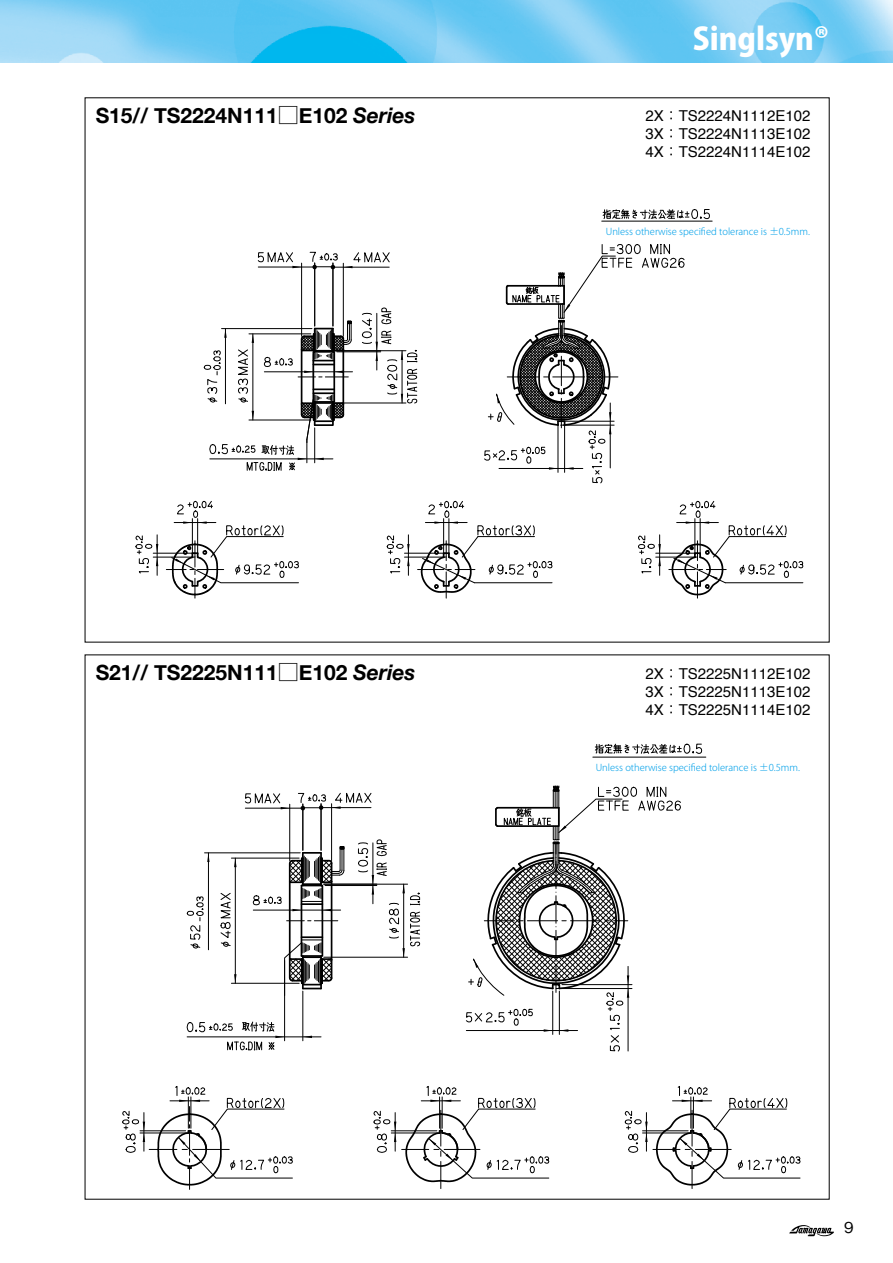
<style>
.page{position:relative;width:893px;height:1263px;background:#fff}
.page>*{position:absolute;margin:0;border:0;box-sizing:border-box;transform-origin:0 0}
.t1{font:800 30.45px "Koz Go Pro";color:#fff}
.t2{font:700 21px "Helvetica Neue";color:#000}
.t3{font:15px/18px "Helvetica";color:#000;text-align:justify}
.t4{font:500 15px "Gothic BBB Pro";color:#000}
.t5{font:300 9.45px "Koz Go Pro";color:#00a0e9}
.s1{font-family:"Gothic BBB Pro";font-weight:500}
.s2{font-style:italic;font-size:21.45px}
</style>
<div class="page">
<img style="left:0;top:0;width:893px;height:63px">
<svg style="left:789px;top:1225px;width:45px;height:11px"></svg>
<svg style="left:287px;top:920px;width:51px;height:1px"></svg>
<hr style="left:391px;top:1132px;width:47px;height:1px;background:#000">
<hr style="left:391px;top:1130px;width:46px;height:1px;background:#000">
<svg style="left:373px;top:1110px;width:23px;height:43px"></svg>
<hr style="left:301px;top:936px;width:21px;height:2px;background:#000">
<div style="left:301px;top:885px;width:22px;height:72px;border:2px solid #000"></div>
<svg style="left:624px;top:1086px;width:177px;height:102px"></svg>
<svg style="left:402px;top:1086px;width:148px;height:102px"></svg>
<svg style="left:122px;top:1086px;width:171px;height:103px"></svg>
<hr style="left:331px;top:881px;width:1px;height:79px;background:#000">
<hr style="left:289px;top:881px;width:2px;height:79px;background:#000">
<hr style="left:593px;top:757px;width:113px;height:1px;background:#000">
<svg style="left:594px;top:743px;width:108px;height:11px"></svg>
<svg style="left:284px;top:939px;width:50px;height:57px"></svg>
<svg style="left:466px;top:785px;width:215px;height:267px"></svg>
<hr style="left:235px;top:858px;width:1px;height:125px;background:#000">
<hr style="left:231px;top:983px;width:68px;height:1px;background:#000">
<hr style="left:231px;top:858px;width:68px;height:1px;background:#000">
<svg style="left:234px;top:858px;width:3px;height:9px"></svg>
<svg style="left:234px;top:974px;width:3px;height:9px"></svg>
<svg style="left:220px;top:893px;width:11px;height:54px"></svg>
<hr style="left:324px;top:957px;width:84px;height:1px;background:#000">
<hr style="left:187px;top:1036px;width:134px;height:1px;background:#000">
<hr style="left:284px;top:960px;width:1px;height:81px;background:#000">
<hr style="left:302px;top:991px;width:1px;height:50px;background:#000">
<svg style="left:303px;top:1036px;width:9px;height:2px"></svg>
<svg style="left:186px;top:1021px;width:99px;height:30px"></svg>
<hr style="left:321px;top:804px;width:1px;height:46px;background:#000">
<hr style="left:331px;top:804px;width:1px;height:57px;background:#000">
<hr style="left:302px;top:804px;width:1px;height:46px;background:#000">
<hr style="left:289px;top:804px;width:1px;height:57px;background:#000">
<svg style="left:244px;top:792px;width:128px;height:18px"></svg>
<hr style="left:253px;top:910px;width:88px;height:1px;background:#000">
<svg style="left:288px;top:846px;width:57px;height:68px"></svg>
<svg style="left:252px;top:895px;width:30px;height:11px"></svg>
<hr style="left:325px;top:885px;width:52px;height:1px;background:#000">
<hr style="left:324px;top:884px;width:53px;height:1px;background:#000">
<svg style="left:357px;top:839px;width:64px;height:118px"></svg>
<hr style="left:208px;top:853px;width:1px;height:97px;background:#000">
<hr style="left:205px;top:852px;width:95px;height:1px;background:#000">
<svg style="left:207px;top:853px;width:3px;height:9px"></svg>
<svg style="left:186px;top:896px;width:18px;height:53px"></svg>
<hr style="left:157px;top:535px;width:1px;height:40px;background:#000">
<hr style="left:153px;top:553px;width:42px;height:1px;background:#000">
<hr style="left:153px;top:557px;width:40px;height:1px;background:#000">
<svg style="left:135px;top:535px;width:23px;height:39px"></svg>
<hr style="left:408px;top:535px;width:1px;height:40px;background:#000">
<hr style="left:404px;top:553px;width:42px;height:1px;background:#000">
<hr style="left:404px;top:557px;width:40px;height:1px;background:#000">
<svg style="left:386px;top:535px;width:24px;height:39px"></svg>
<hr style="left:659px;top:535px;width:1px;height:40px;background:#000">
<hr style="left:656px;top:553px;width:41px;height:1px;background:#000">
<hr style="left:656px;top:557px;width:39px;height:1px;background:#000">
<svg style="left:638px;top:535px;width:23px;height:39px"></svg>
<svg style="left:166px;top:500px;width:133px;height:98px"></svg>
<svg style="left:418px;top:500px;width:135px;height:98px"></svg>
<svg style="left:669px;top:500px;width:135px;height:98px"></svg>
<hr style="left:602px;top:221px;width:110px;height:1px;background:#000">
<svg style="left:602px;top:209px;width:108px;height:11px"></svg>
<hr style="left:335px;top:403px;width:71px;height:1px;background:#000">
<hr style="left:314px;top:263px;width:1px;height:63px;background:#000">
<hr style="left:301px;top:263px;width:1px;height:73px;background:#000">
<hr style="left:343px;top:263px;width:1px;height:73px;background:#000">
<hr style="left:332px;top:263px;width:1px;height:63px;background:#000">
<svg style="left:257px;top:251px;width:133px;height:18px"></svg>
<hr style="left:337px;top:351px;width:44px;height:1px;background:#000">
<hr style="left:335px;top:350px;width:46px;height:1px;background:#000">
<svg style="left:361px;top:307px;width:57px;height:97px"></svg>
<svg style="left:203px;top:320px;width:149px;height:151px"></svg>
<svg style="left:484px;top:244px;width:201px;height:240px"></svg>
<h2 class="t2" style="left:96px;top:99px;width:321px">S15// TS2224N111<span class="s1">□</span>E102 <span class="s2">Series</span></h2>
<h2 class="t2" style="left:96px;top:656px;width:321px">S21// TS2225N111<span class="s1">□</span>E102 <span class="s2">Series</span></h2>
<h1 class="t1" style="left:693px;top:19px;width:137px">Singlsyn®</h1>
<p class="t3" style="left:645px;top:107px;width:167px">2X<span class="s1">：</span>TS2224N1112E102<br>3X<span class="s1">：</span>TS2224N1113E102<br>4X<span class="s1">：</span>TS2224N1114E102</p>
<p class="t5" style="left:606px;top:225px;width:206px">Unless otherwise specified tolerance is ±0.5mm.</p>
<p class="t3" style="left:645px;top:665px;width:167px">2X<span class="s1">：</span>TS2225N1112E102<br>3X<span class="s1">：</span>TS2225N1113E102<br>4X<span class="s1">：</span>TS2225N1114E102</p>
<p class="t5" style="left:596px;top:762px;width:206px">Unless otherwise specified tolerance is ±0.5mm.</p>
<p class="t4" style="left:844px;top:1215px;width:11px">9</p>
</div>
